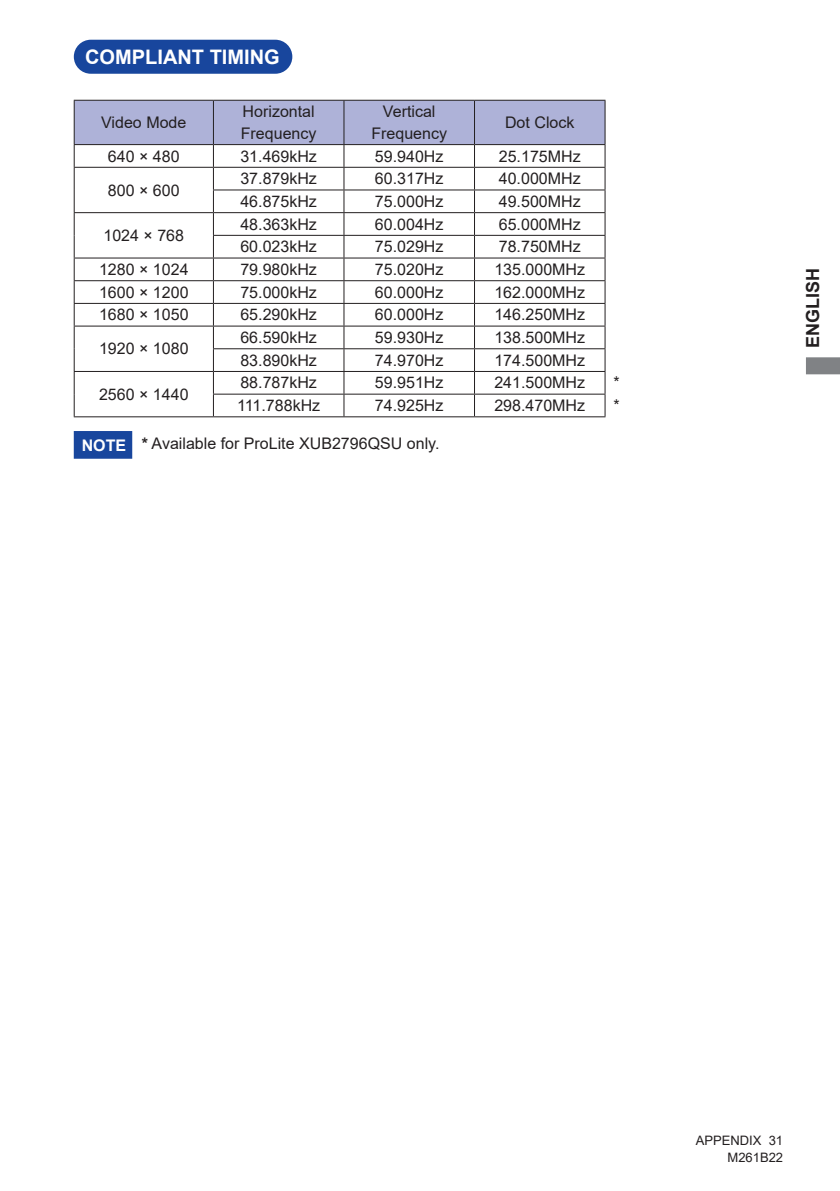
<style>
.page{position:relative;width:840px;height:1191px;background:#fff}
.page>*{position:absolute;margin:0;border:0;box-sizing:border-box;transform-origin:0 0}
.t1{font:700 20px "Arial";color:#fff}
.t2{font:700 18px "Arial";color:#231f20}
.t3{font:16px/22.6px "Arial";color:#231f20}
.t4{font:13px "Arial";color:#231f20}
.s1{font-weight:700;color:#fff}
.s2{font-weight:700}
</style>
<div class="page">
<svg style="left:806px;top:357px;width:33px;height:17px"></svg>
<div style="left:75px;top:41px;width:216px;height:32px;background:#18469d;border-radius:16px"></div>
<div style="left:74px;top:40px;width:218px;height:34px;border:2px solid #18469d;border-radius:16px"></div>
<svg style="left:74px;top:100px;width:531px;height:316px"></svg>
<hr style="left:74px;top:416px;width:139px;height:1px;background:#231f20">
<hr style="left:213px;top:416px;width:131px;height:1px;background:#231f20">
<hr style="left:344px;top:416px;width:130px;height:1px;background:#231f20">
<hr style="left:474px;top:416px;width:131px;height:1px;background:#231f20">
<div style="left:74px;top:431px;width:58px;height:28px;background:#18469d;border:2px solid #18469d"></div>
<p class="t1" style="left:85px;top:43px;width:196px">COMPLIANT TIMING</p>
<p class="t3" style="left:101px;top:111px;width:87px">Video Mode</p>
<p class="t3" style="left:241px;top:100px;width:77px">Horizontal<br>Frequency</p>
<p class="t3" style="left:371px;top:100px;width:77px;text-align:center">Vertical<br>Frequency</p>
<p class="t3" style="left:505px;top:111px;width:71px">Dot Clock</p>
<p class="t3" style="left:108px;top:145px;width:73px">640 × 480</p>
<p class="t3" style="left:240px;top:145px;width:78px">31.469kHz</p>
<p class="t3" style="left:375px;top:145px;width:70px">59.940Hz</p>
<p class="t3" style="left:498px;top:145px;width:83px">25.175MHz</p>
<p class="t3" style="left:108px;top:179px;width:73px">800 × 600</p>
<p class="t3" style="left:240px;top:167px;width:78px">37.879kHz</p>
<p class="t3" style="left:375px;top:167px;width:70px">60.317Hz</p>
<p class="t3" style="left:498px;top:167px;width:83px">40.000MHz</p>
<p class="t3" style="left:240px;top:190px;width:78px">46.875kHz</p>
<p class="t3" style="left:375px;top:190px;width:70px">75.000Hz</p>
<p class="t3" style="left:498px;top:190px;width:83px">49.500MHz</p>
<p class="t3" style="left:103px;top:224px;width:82px">1024 × 768</p>
<p class="t3" style="left:240px;top:213px;width:78px">48.363kHz</p>
<p class="t3" style="left:375px;top:213px;width:70px">60.004Hz</p>
<p class="t3" style="left:498px;top:213px;width:83px">65.000MHz</p>
<p class="t3" style="left:240px;top:235px;width:78px">60.023kHz</p>
<p class="t3" style="left:375px;top:235px;width:70px">75.029Hz</p>
<p class="t3" style="left:498px;top:235px;width:83px">78.750MHz</p>
<p class="t3" style="left:99px;top:258px;width:91px">1280 × 1024</p>
<p class="t3" style="left:240px;top:258px;width:78px">79.980kHz</p>
<p class="t3" style="left:375px;top:258px;width:70px">75.020Hz</p>
<p class="t3" style="left:494px;top:258px;width:92px">135.000MHz</p>
<p class="t3" style="left:99px;top:281px;width:91px">1600 × 1200</p>
<p class="t3" style="left:240px;top:281px;width:78px">75.000kHz</p>
<p class="t3" style="left:375px;top:281px;width:70px">60.000Hz</p>
<p class="t3" style="left:494px;top:281px;width:92px">162.000MHz</p>
<p class="t3" style="left:99px;top:303px;width:91px">1680 × 1050</p>
<p class="t3" style="left:240px;top:303px;width:78px">65.290kHz</p>
<p class="t3" style="left:375px;top:303px;width:70px">60.000Hz</p>
<p class="t3" style="left:494px;top:303px;width:92px">146.250MHz</p>
<p class="t3" style="left:99px;top:337px;width:91px">1920 × 1080</p>
<p class="t3" style="left:240px;top:326px;width:78px">66.590kHz</p>
<p class="t3" style="left:375px;top:326px;width:70px">59.930Hz</p>
<p class="t3" style="left:494px;top:326px;width:92px">138.500MHz</p>
<p class="t3" style="left:240px;top:349px;width:78px">83.890kHz</p>
<p class="t3" style="left:375px;top:349px;width:70px">74.970Hz</p>
<p class="t3" style="left:494px;top:349px;width:92px">174.500MHz</p>
<p class="t3" style="left:240px;top:371px;width:78px">88.787kHz</p>
<p class="t3" style="left:375px;top:371px;width:70px">59.951Hz</p>
<p class="t3" style="left:494px;top:371px;width:92px">241.500MHz</p>
<p class="t3" style="left:613px;top:371px;width:8px">*</p>
<p class="t3" style="left:237px;top:394px;width:85px">111.788kHz</p>
<p class="t3" style="left:375px;top:394px;width:70px">74.925Hz</p>
<p class="t3" style="left:494px;top:394px;width:92px">298.470MHz</p>
<p class="t3" style="left:613px;top:394px;width:8px">*</p>
<p class="t3" style="left:82px;top:431px;width:359px"><span class="s1">NOTE</span> <span class="s2">*</span> Available for ProLite XUB2796QSU only.</p>
<p class="t3" style="left:99px;top:383px;width:91px">2560 × 1440</p>
<p class="t2" style="left:799px;top:348px;width:82px;rotate:-90deg">ENGLISH</p>
<p class="t4" style="left:695px;top:1131px;width:89px">APPENDIX 31</p>
<p class="t4" style="left:727px;top:1148px;width:57px">M261B22</p>
</div>
